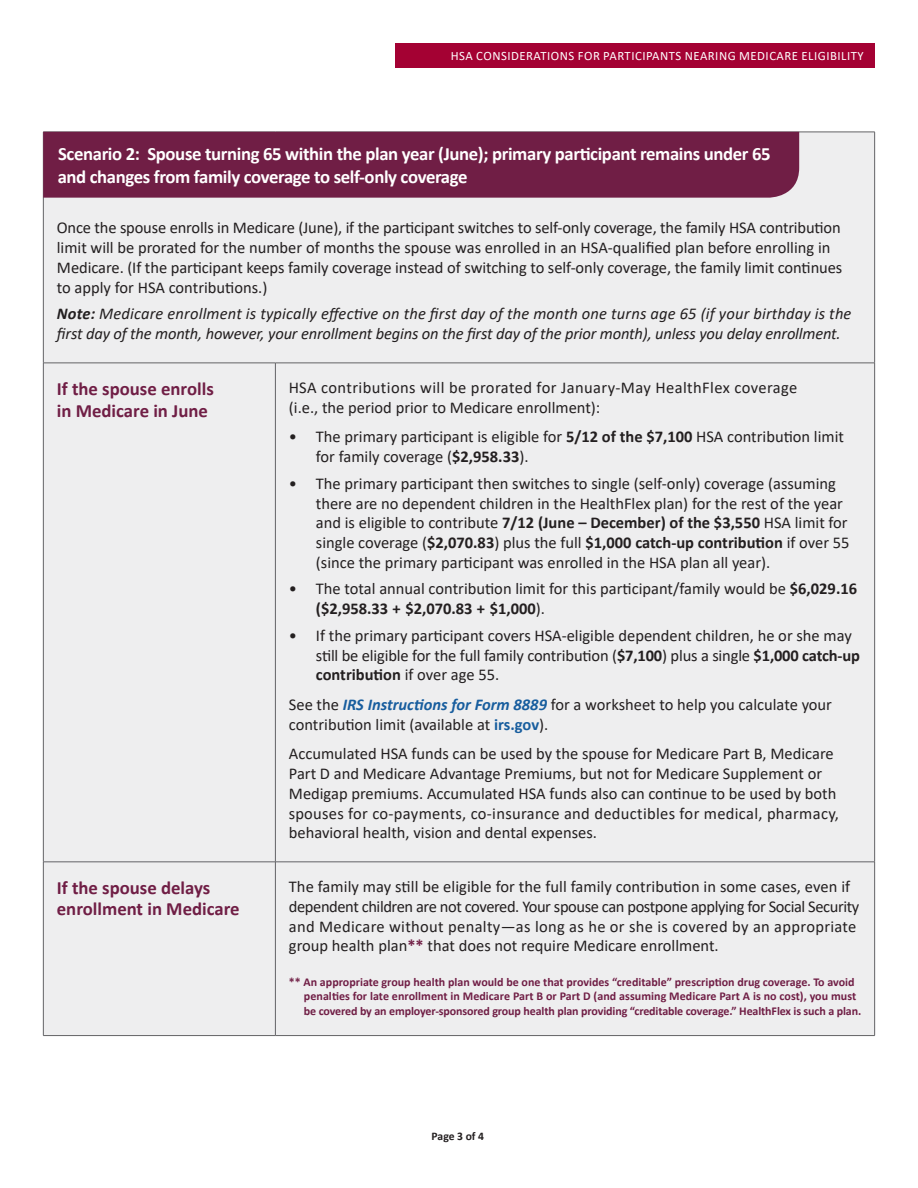
<style>
.page{position:relative;width:918px;height:1188px;background:#fff}
.page>*{position:absolute;margin:0;border:0;box-sizing:border-box;transform-origin:0 0}
.t1{font:700 18.75px/22.5px "Calibri";letter-spacing:-.02em;color:#fff}
.t2{font:700 18.75px/21.8px "Calibri";color:#701e45}
.t3{font:16.5px/19.8px "Calibri";color:#231f20}
.t4{font:italic 16.5px/19.8px "Calibri";letter-spacing:-.01em;color:#231f20}
.t5{font:12.75px "Calibri";letter-spacing:.04em;color:#fff}
.t6{font:700 12px/14.4px "Calibri";letter-spacing:-.005em;color:#701e45}
.t7{font:700 11.7px "Calibri";letter-spacing:-.005em;color:#231f20}
.s1{font-weight:700}
.s2{font-weight:700;font-style:italic;color:#175d9e}
.s3{font-weight:700;color:#175d9e}
.s4{font-weight:700;color:#701e45}
</style>
<div class="page">
<div style="left:396px;top:43px;width:479px;height:25px;background:#a40133"></div>
<div style="left:44px;top:133px;width:830px;height:902px;background:#eeeeef"></div>
<hr style="left:43px;top:132px;width:1px;height:231px;background:#636366">
<hr style="left:275px;top:132px;width:600px;height:1px;background:#636366">
<hr style="left:874px;top:132px;width:1px;height:231px;background:#636366">
<hr style="left:43px;top:363px;width:232px;height:1px;background:#636366">
<hr style="left:43px;top:363px;width:1px;height:499px;background:#636366">
<hr style="left:275px;top:363px;width:600px;height:1px;background:#636366">
<hr style="left:275px;top:363px;width:1px;height:499px;background:#636366">
<hr style="left:874px;top:363px;width:1px;height:499px;background:#636366">
<hr style="left:43px;top:862px;width:232px;height:1px;background:#636366">
<hr style="left:43px;top:862px;width:1px;height:173px;background:#636366">
<hr style="left:275px;top:862px;width:600px;height:1px;background:#636366">
<hr style="left:275px;top:862px;width:1px;height:173px;background:#636366">
<hr style="left:874px;top:862px;width:1px;height:173px;background:#636366">
<hr style="left:43px;top:1035px;width:232px;height:1px;background:#636366">
<hr style="left:275px;top:1035px;width:600px;height:1px;background:#636366">
<div style="left:43px;top:132px;width:756px;height:66px;background:#701e45"></div>
<p class="t5" style="left:451px;top:47px;width:414px">HSA CONSIDERATIONS FOR PARTICIPANTS NEARING MEDICARE ELIGIBILITY</p>
<p class="t1" style="left:58px;top:143px;width:715px">Scenario 2: Spouse turning 65 within the plan year (June); primary participant remains under 65 and changes from family coverage to self-only coverage</p>
<p class="t3" style="left:57px;top:217px;width:787px">Once the spouse enrolls in Medicare (June), if the participant switches to self-only coverage, the family HSA contribution limit will be prorated for the number of months the spouse was enrolled in an HSA-qualified plan before enrolling in Medicare. (If the participant keeps family coverage instead of switching to self-only coverage, the family limit continues to apply for HSA contributions.)</p>
<p class="t4" style="left:57px;top:303px;width:796px"><span class="s1">Note:</span> Medicare enrollment is typically effective on the first day of the month one turns age 65 (if your birthday is the first day of the month, however, your enrollment begins on the first day of the prior month), unless you delay enrollment.</p>
<p class="t2" style="left:57px;top:377px;width:158px">If the spouse enrolls in Medicare in June</p>
<p class="t3" style="left:289px;top:377px;width:510px">HSA contributions will be prorated for January-May HealthFlex coverage (i.e., the period prior to Medicare enrollment):</p>
<p class="t3" style="left:316px;top:427px;width:530px;text-indent:-27px">• The primary participant is eligible for <span class="s1">5/12 of the $7,100</span> HSA contribution limit for family coverage (<span class="s1">$2,958.33</span>).</p>
<p class="t3" style="left:316px;top:473px;width:535px;text-indent:-27px">• The primary participant then switches to single (self-only) coverage (assuming there are no dependent children in the HealthFlex plan) for the rest of the year and is eligible to contribute <span class="s1">7/12 (June – December) of the $3,550</span> HSA limit for single coverage (<span class="s1">$2,070.83</span>) plus the full <span class="s1">$1,000 catch-up contribution</span> if over 55 (since the primary participant was enrolled in the HSA plan all year).</p>
<p class="t3" style="left:316px;top:579px;width:543px;text-indent:-27px">• The total annual contribution limit for this participant/family would be <span class="s1">$6,029.16 ($2,958.33 + $2,070.83 + $1,000</span>).</p>
<p class="t3" style="left:316px;top:625px;width:546px;text-indent:-27px">• If the primary participant covers HSA-eligible dependent children, he or she may still be eligible for the full family contribution (<span class="s1">$7,100</span>) plus a single <span class="s1">$1,000 catch-up contribution</span> if over age 55.</p>
<p class="t3" style="left:289px;top:694px;width:545px">See the <span class="s2">IRS Instructions for Form 8889</span> for a worksheet to help you calculate your contribution limit (available at <span class="s3">irs.gov</span>).</p>
<p class="t3" style="left:289px;top:743px;width:552px">Accumulated HSA funds can be used by the spouse for Medicare Part B, Medicare Part D and Medicare Advantage Premiums, but not for Medicare Supplement or Medigap premiums. Accumulated HSA funds also can continue to be used by both spouses for co-payments, co-insurance and deductibles for medical, pharmacy, behavioral health, vision and dental expenses.</p>
<p class="t2" style="left:57px;top:876px;width:184px">If the spouse delays enrollment in Medicare</p>
<p class="t3" style="left:289px;top:876px;width:572px">The family may still be eligible for the full family contribution in some cases, even if dependent children are not covered. Your spouse can postpone applying for Social Security and Medicare without penalty—as long as he or she is covered by an appropriate group health plan<span class="s4">**</span> that does not require Medicare enrollment.</p>
<p class="t6" style="left:304px;top:975px;width:559px;text-indent:-15px">** An appropriate group health plan would be one that provides “creditable” prescription drug coverage. To avoid penalties for late enrollment in Medicare Part B or Part D (and assuming Medicare Part A is no cost), you must be covered by an employer-sponsored group health plan providing “creditable coverage.” HealthFlex is such a plan.</p>
<p class="t7" style="left:432px;top:1127px;width:54px">Page 3 of 4</p>
</div>
